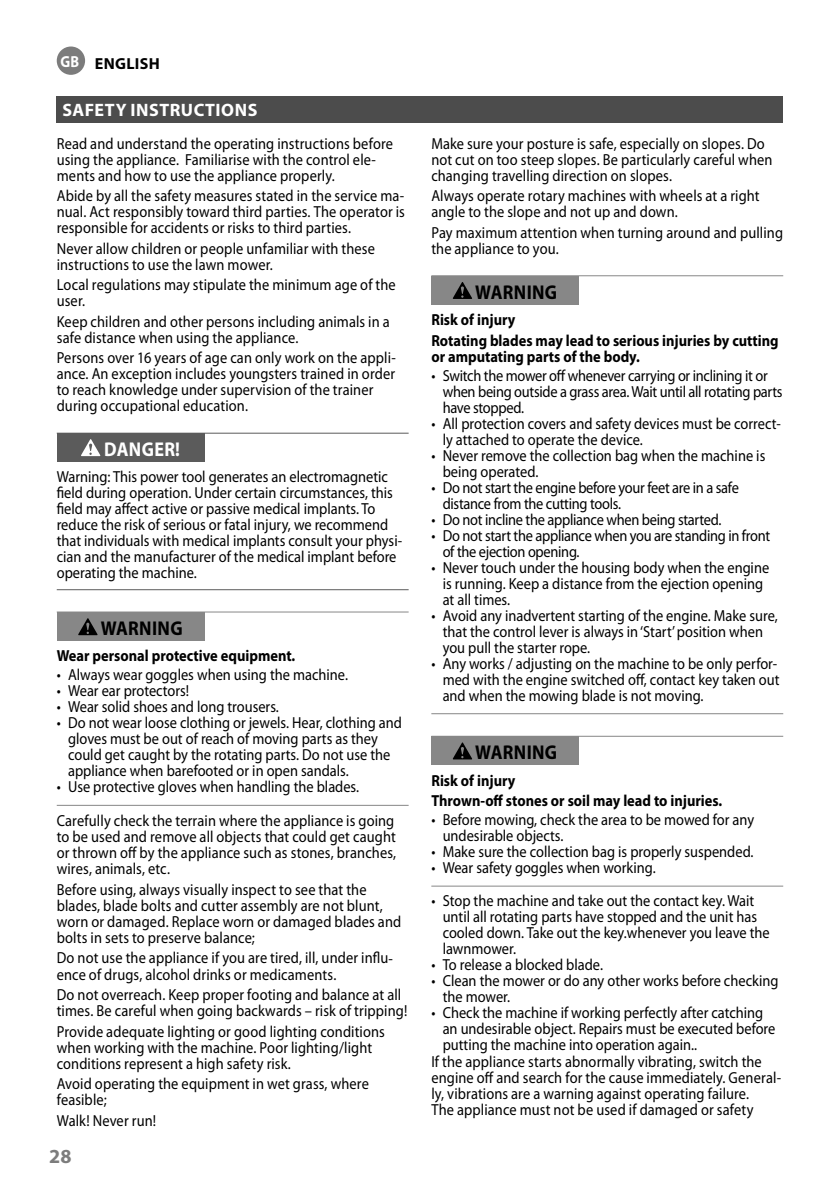
<style>
.page{position:relative;width:840px;height:1191px;background:#fff}
.page>*{position:absolute;margin:0;border:0;box-sizing:border-box;transform-origin:0 0}
.t1{font:700 20px "Myriad Pro";letter-spacing:.02em;color:#000;scale:.9 1}
.t2{font:700 20px "Myriad Pro";letter-spacing:.02em;color:#fff;scale:.9 1}
.t3{font:700 20px "Myriad Pro";color:#7c7c7c}
.t4{font:700 18px "Myriad Pro";letter-spacing:.03em;color:#fff}
.t5{font:16px/16px "Myriad Pro";color:#000;scale:.9 1}
.t6{font:16px/16px "Myriad Pro";letter-spacing:-.02em;color:#000;scale:.9 1}
.t7{font:700 16px/20.6px "Myriad Pro";color:#000;scale:.9 1}
.t8{font:700 16px "Myriad Pro";letter-spacing:.02em;color:#000}
.s1{color:#fff}
</style>
<div class="page">
<div style="left:57px;top:96px;width:725px;height:27px;background:#4c4c4c"></div>
<hr style="left:57px;top:433px;width:351px;height:1px;background:#5b5b5b">
<hr style="left:57px;top:589px;width:351px;height:1px;background:#5b5b5b">
<div style="left:57px;top:433px;width:147px;height:29px;background:#5b5b5b"></div>
<svg style="left:81px;top:439px;width:19px;height:17px"></svg>
<hr style="left:57px;top:611px;width:351px;height:1px;background:#878787">
<hr style="left:57px;top:805px;width:351px;height:1px;background:#878787">
<div style="left:57px;top:612px;width:147px;height:29px;background:#878787"></div>
<svg style="left:78px;top:618px;width:20px;height:17px"></svg>
<hr style="left:431px;top:275px;width:351px;height:1px;background:#878787">
<hr style="left:431px;top:713px;width:351px;height:1px;background:#878787">
<div style="left:431px;top:276px;width:147px;height:29px;background:#878787"></div>
<svg style="left:452px;top:282px;width:20px;height:17px"></svg>
<hr style="left:431px;top:736px;width:351px;height:1px;background:#878787">
<hr style="left:431px;top:885px;width:351px;height:1px;background:#878787">
<div style="left:431px;top:737px;width:147px;height:28px;background:#878787"></div>
<svg style="left:452px;top:742px;width:20px;height:17px"></svg>
<div style="left:58px;top:48px;width:26px;height:26px;background:#7c7c7c;border-radius:50%"></div>
<div style="left:57px;top:47px;width:28px;height:28px;border:2px solid #7c7c7c;border-radius:50%"></div>
<p class="t8" style="left:60px;top:54px;width:101px"><span class="s1">GB</span> ENGLISH</p>
<p class="t4" style="left:63px;top:99px;width:196px">SAFETY INSTRUCTIONS</p>
<p class="t5" style="left:57px;top:136px;width:375px">Read and understand the operating instructions before using the appliance. Familiarise with the control ele&shy;ments and how to use the appliance properly.</p>
<p class="t5" style="left:57px;top:188px;width:388px;text-align:justify">Abide by all the safety measures stated in the service ma&shy;nual. Act responsibly toward third parties. The operator is responsible for accidents or risks to third parties.</p>
<p class="t5" style="left:57px;top:241px;width:355px">Never allow children or people unfamiliar with these instructions to use the lawn mower.</p>
<p class="t5" style="left:57px;top:277px;width:378px">Local regulations may stipulate the minimum age of the user.</p>
<p class="t5" style="left:57px;top:314px;width:371px">Keep children and other persons including animals in a safe distance when using the appliance.</p>
<p class="t5" style="left:57px;top:350px;width:378px">Persons over 16 years of age can only work on the appli&shy;ance. An exception includes youngsters trained in order to reach knowledge under supervision of the trainer during occupational education.</p>
<p class="t2" style="left:104px;top:438px;width:86px">DANGER!</p>
<p class="t5" style="left:57px;top:469px;width:385px">Warning: This power tool generates an electromagnetic field during operation. Under certain circumstances, this field may affect active or passive medical implants. To reduce the risk of serious or fatal injury, we recommend that individuals with medical implants consult your physi&shy;cian and the manufacturer of the medical implant before operating the machine.</p>
<p class="t1" style="left:101px;top:617px;width:93px">WARNING</p>
<p class="t7" style="left:57px;top:646px;width:266px">Wear personal protective equipment.</p>
<p class="t5" style="left:57px;top:667px;width:325px">• Always wear goggles when using the machine.</p>
<p class="t5" style="left:57px;top:683px;width:149px">• Wear ear protectors!</p>
<p class="t5" style="left:57px;top:699px;width:248px">• Wear solid shoes and long trousers.</p>
<p class="t5" style="left:68px;top:715px;width:372px;text-indent:-11px">• Do not wear loose clothing or jewels. Hear, clothing and gloves must be out of reach of moving parts as they could get caught by the rotating parts. Do not use the appliance when barefooted or in open sandals.</p>
<p class="t5" style="left:57px;top:770px;width:376px;line-height:34px">• Use protective gloves when handling the blades.<br>Carefully check the terrain where the appliance is going</p>
<p class="t5" style="left:57px;top:829px;width:378px;text-align:justify">to be used and remove all objects that could get caught or thrown off by the appliance such as stones, branches, wires, animals, etc.</p>
<p class="t5" style="left:57px;top:882px;width:384px">Before using, always visually inspect to see that the blades, blade bolts and cutter assembly are not blunt, worn or damaged. Replace worn or damaged blades and bolts in sets to preserve balance;</p>
<p class="t5" style="left:57px;top:950px;width:375px">Do not use the appliance if you are tired, ill, under influ&shy;ence of drugs, alcohol drinks or medicaments.</p>
<p class="t5" style="left:57px;top:987px;width:391px">Do not overreach. Keep proper footing and balance at all times. Be careful when going backwards – risk of tripping!</p>
<p class="t5" style="left:57px;top:1023px;width:366px">Provide adequate lighting or good lighting conditions when working with the machine. Poor lighting/light conditions represent a high safety risk.</p>
<p class="t5" style="left:57px;top:1076px;width:348px">Avoid operating the equipment in wet grass, where feasible;</p>
<p class="t5" style="left:57px;top:1112px;width:112px">Walk! Never run!</p>
<p class="t3" style="left:49px;top:1144px;width:24px">28</p>
<p class="t5" style="left:431px;top:135px;width:380px">Make sure your posture is safe, especially on slopes. Do not cut on too steep slopes. Be particularly careful when changing travelling direction on slopes.</p>
<p class="t5" style="left:431px;top:188px;width:366px">Always operate rotary machines with wheels at a right angle to the slope and not up and down.</p>
<p class="t5" style="left:431px;top:225px;width:392px">Pay maximum attention when turning around and pulling the appliance to you.</p>
<p class="t1" style="left:475px;top:281px;width:92px">WARNING</p>
<p class="t7" style="left:431px;top:310px;width:387px">Risk of injury<br>Rotating blades may lead to serious injuries by cutting</p>
<p class="t7" style="left:431px;top:346px;width:233px">or amputating parts of the body.</p>
<p class="t6" style="left:442px;top:367px;width:379px;text-indent:-11px">• Switch the mower off whenever carrying or inclining it or when being outside a grass area. Wait until all rotating parts have stopped.</p>
<p class="t5" style="left:442px;top:415px;width:377px;text-indent:-11px">• All protection covers and safety devices must be correct&shy;ly attached to operate the device.</p>
<p class="t5" style="left:442px;top:447px;width:360px;text-indent:-11px">• Never remove the collection bag when the machine is being operated.</p>
<p class="t6" style="left:442px;top:479px;width:330px;text-indent:-11px">• Do not start the engine before your feet are in a safe distance from the cutting tools.</p>
<p class="t6" style="left:431px;top:511px;width:323px">• Do not incline the appliance when being started.</p>
<p class="t6" style="left:442px;top:527px;width:365px;text-indent:-11px">• Do not start the appliance when you are standing in front of the ejection opening.</p>
<p class="t5" style="left:442px;top:559px;width:364px;text-indent:-11px">• Never touch under the housing body when the engine is running. Keep a distance from the ejection opening at all times.</p>
<p class="t5" style="left:442px;top:607px;width:373px;text-indent:-11px">• Avoid any inadvertent starting of the engine. Make sure, that the control lever is always in ‘Start’ position when you pull the starter rope.</p>
<p class="t5" style="left:442px;top:655px;width:375px;text-indent:-11px">• Any works / adjusting on the machine to be only perfor&shy;med with the engine switched off, contact key taken out and when the mowing blade is not moving.</p>
<p class="t1" style="left:475px;top:741px;width:92px">WARNING</p>
<p class="t7" style="left:431px;top:770px;width:325px">Risk of injury<br>Thrown-off stones or soil may lead to injuries.</p>
<p class="t5" style="left:442px;top:812px;width:347px;text-indent:-11px">• Before mowing, check the area to be mowed for any undesirable objects.</p>
<p class="t5" style="left:431px;top:844px;width:359px">• Make sure the collection bag is properly suspended.</p>
<p class="t5" style="left:431px;top:860px;width:251px">• Wear safety goggles when working.</p>
<p class="t5" style="left:442px;top:892px;width:365px;text-indent:-11px">• Stop the machine and take out the contact key. Wait until all rotating parts have stopped and the unit has cooled down. Take out the key.whenever you leave the lawnmower.</p>
<p class="t5" style="left:431px;top:956px;width:192px">• To release a blocked blade.</p>
<p class="t5" style="left:442px;top:972px;width:374px;text-indent:-11px">• Clean the mower or do any other works before checking the mower.</p>
<p class="t5" style="left:442px;top:1004px;width:371px;text-indent:-11px">• Check the machine if working perfectly after catching an undesirable object. Repairs must be executed before putting the machine into operation again..</p>
<p class="t5" style="left:431px;top:1054px;width:390px">If the appliance starts abnormally vibrating, switch the engine off and search for the cause immediately. General&shy;ly, vibrations are a warning against operating failure.<br>The appliance must not be used if damaged or safety</p>
</div>
